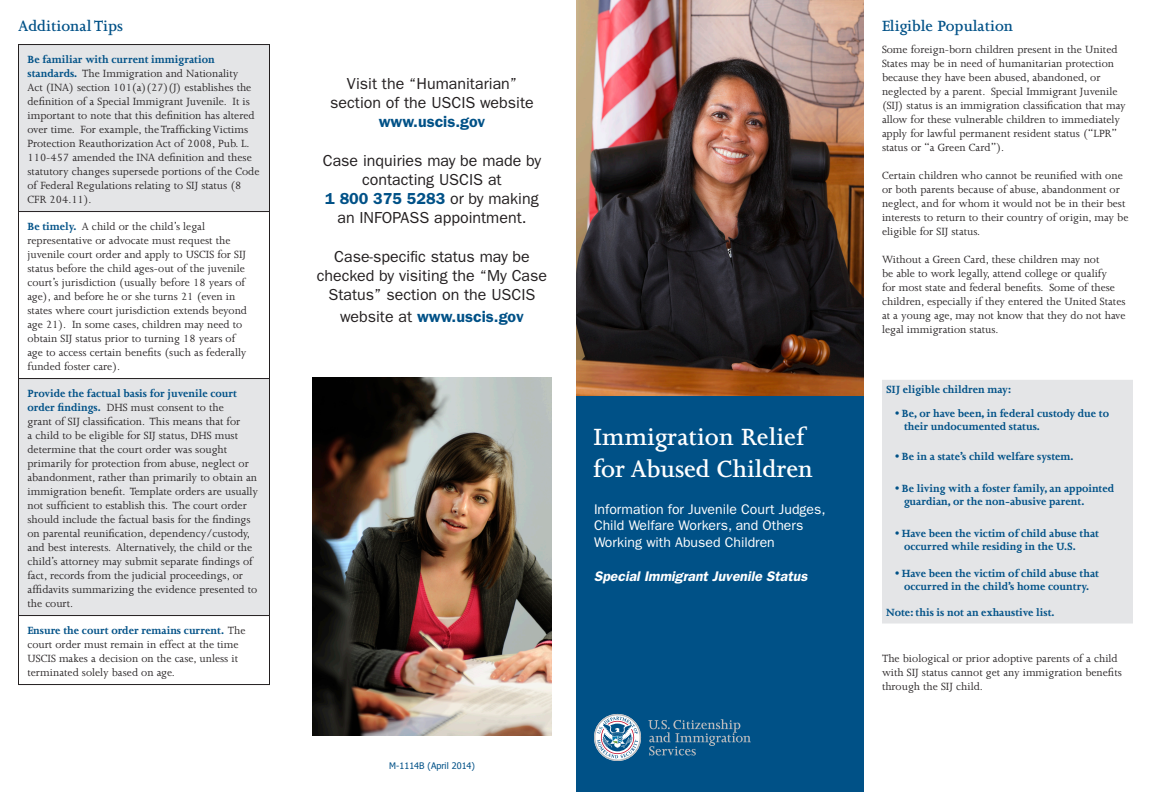
<style>
.page{position:relative;width:1152px;height:792px;background:#fff}
.page>*{position:absolute;margin:0;border:0;box-sizing:border-box;transform-origin:0 0}
.t1{font:600 27px "Joanna";color:#fff}
.t2{font:600 17px "Joanna";color:#005187}
.Headers{font:16px/19.2px "ITC Franklin Gothic Std";color:#231f20;text-align:center}
.Headers-2{font:600 16px "ITC Franklin Gothic Std";color:#005187}
.t3{font:14px/16.8px "ITC Franklin Gothic Std";color:#fff}
.t4{font:italic 600 14px "Franklin Gothic";color:#fff}
.body_copy{font:12px/14px "Joanna";color:#231f20}
.indented_bullets{font:700 12px/13px "Joanna";color:#005187}
.body_copy-2{font:700 12px "Joanna";color:#005187}
.t5{font:9px "Tahoma";color:#005187}
.s1{font-weight:700;color:#005187}
.s2{font-weight:600;color:#005187}
.s3{font-weight:400;color:#231f20}
</style>
<div class="page">
<img style="left:576px;top:0;width:288px;height:396px">
<div style="left:576px;top:396px;width:288px;height:396px;background:#005187"></div>
<svg style="left:648px;top:719px;width:103px;height:37px"></svg>
<svg style="left:594px;top:714px;width:47px;height:47px"></svg>
<div style="left:882px;top:380px;width:251px;height:244px;background:#e4e5e7"></div>
<svg style="left:19px;top:45px;width:250px;height:570px;fill:#e4e5e7"></svg>
<hr style="left:18px;top:44px;width:252px;height:1px;background:#231f20">
<hr style="left:18px;top:45px;width:1px;height:166px;background:#231f20">
<hr style="left:269px;top:45px;width:1px;height:166px;background:#231f20">
<hr style="left:18px;top:211px;width:252px;height:1px;background:#231f20">
<hr style="left:18px;top:212px;width:1px;height:166px;background:#231f20">
<hr style="left:269px;top:212px;width:1px;height:166px;background:#231f20">
<hr style="left:18px;top:378px;width:252px;height:1px;background:#231f20">
<hr style="left:18px;top:379px;width:1px;height:236px;background:#231f20">
<hr style="left:269px;top:379px;width:1px;height:236px;background:#231f20">
<hr style="left:18px;top:615px;width:252px;height:1px;background:#231f20">
<hr style="left:18px;top:616px;width:1px;height:68px;background:#231f20">
<hr style="left:269px;top:616px;width:1px;height:68px;background:#231f20">
<hr style="left:18px;top:684px;width:252px;height:1px;background:#231f20">
<img style="left:312px;top:377px;width:240px;height:358px">
<p class="t2" style="left:18px;top:16px;width:106px">Additional Tips</p>
<p class="t2" style="left:882px;top:16px;width:133px">Eligible Population</p>
<p class="body_copy" style="left:882px;top:43px;width:245px">Some foreign-born children present in the United States may be in need of humanitarian protection because they have been abused, abandoned, or neglected by a parent. Special Immigrant Juvenile (SIJ) status is an immigration classification that may allow for these vulnerable children to immediately apply for lawful permanent resident status (“LPR” status or “a Green Card”).</p>
<p class="body_copy" style="left:882px;top:169px;width:248px">Certain children who cannot be reunified with one or both parents because of abuse, abandonment or neglect, and for whom it would not be in their best interests to return to their country of origin, may be eligible for SIJ status.</p>
<p class="body_copy" style="left:882px;top:253px;width:245px">Without a Green Card, these children may not<br>be able to work legally, attend college or qualify<br>for most state and federal benefits. Some of these children, especially if they entered the United States at a young age, may not know that they do not have legal immigration status.</p>
<p class="body_copy" style="left:28px;top:52px;width:234px"><span class="s1">Be familiar with current immigration standards.</span> The Immigration and Nationality<br>Act (INA) section 101(a)(27)(J) establishes the definition of a Special Immigrant Juvenile. It is important to note that this definition has altered over time. For example, the Trafficking Victims Protection Reauthorization Act of 2008, Pub. L.<br>110-457 amended the INA definition and these statutory changes supersede portions of the Code of Federal Regulations relating to SIJ status (8<br>CFR 204.11).</p>
<p class="body_copy" style="left:28px;top:219px;width:221px"><span class="s1">Be timely.</span> A child or the child’s legal representative or advocate must request the juvenile court order and apply to USCIS for SIJ status before the child ages-out of the juvenile court’s jurisdiction (usually before 18 years of age), and before he or she turns 21 (even in states where court jurisdiction extends beyond age 21). In some cases, children may need to obtain SIJ status prior to turning 18 years of age to access certain benefits (such as federally funded foster care).</p>
<p class="body_copy" style="left:28px;top:386px;width:232px"><span class="s1">Provide the factual basis for juvenile court order findings.</span> DHS must consent to the<br>grant of SIJ classification. This means that for<br>a child to be eligible for SIJ status, DHS must determine that the court order was sought primarily for protection from abuse, neglect or abandonment, rather than primarily to obtain an immigration benefit. Template orders are usually not sufficient to establish this. The court order should include the factual basis for the findings on parental reunification, dependency/custody, and best interests. Alternatively, the child or the child’s attorney may submit separate findings of fact, records from the judicial proceedings, or affidavits summarizing the evidence presented to the court.</p>
<p class="body_copy" style="left:28px;top:623px;width:220px"><span class="s1">Ensure the court order remains current.</span> The court order must remain in effect at the time USCIS makes a decision on the case, unless it terminated solely based on age.</p>
<p class="Headers" style="left:330px;top:74px;width:205px">Visit the “Humanitarian” section of the USCIS website</p>
<p class="Headers-2" style="left:379px;top:112px;width:108px">www.uscis.gov</p>
<p class="Headers" style="left:323px;top:151px;width:220px">Case inquiries may be made by contacting USCIS at<br><span class="s2">1 800 375 5283</span> or by making an INFOPASS appointment.</p>
<p class="Headers" style="left:317px;top:247px;width:232px">Case-specific status may be checked by visiting the “My Case<br>Status” section on the USCIS</p>
<p class="Headers-2" style="left:340px;top:307px;width:185px"><span class="s3">website at</span> www.uscis.gov</p>
<p class="body_copy-2" style="left:886px;top:383px;width:127px">SIJ eligible children may:</p>
<p class="indented_bullets" style="left:904px;top:407px;width:207px;text-indent:-9px">• Be, or have been, in federal custody due to their undocumented status.</p>
<p class="indented_bullets" style="left:895px;top:450px;width:180px">• Be in a state’s child welfare system.</p>
<p class="indented_bullets" style="left:904px;top:482px;width:212px;text-indent:-9px">• Be living with a foster family, an appointed guardian, or the non-abusive parent.</p>
<p class="indented_bullets" style="left:904px;top:527px;width:197px;text-indent:-9px">• Have been the victim of child abuse that occurred while residing in the U.S.</p>
<p class="indented_bullets" style="left:895px;top:567px;width:206px;text-align:center">• Have been the victim of child abuse that occurred in the child’s home country.</p>
<p class="body_copy-2" style="left:886px;top:606px;width:170px">Note: this is not an exhaustive list.</p>
<p class="body_copy" style="left:882px;top:652px;width:241px">The biological or prior adoptive parents of a child with SIJ status cannot get any immigration benefits through the SIJ child.</p>
<p class="t1" style="left:593px;top:422px;width:213px">Immigration Relief</p>
<p class="t1" style="left:593px;top:454px;width:221px">for Abused Children</p>
<p class="t3" style="left:594px;top:501px;width:233px">Information for Juvenile Court Judges,<br>Child Welfare Workers, and Others<br>Working with Abused Children</p>
<p class="t4" style="left:594px;top:568px;width:215px">Special Immigrant Juvenile Status</p>
<p class="t5" style="left:389px;top:760px;width:87px">M-1114B (April 2014)</p>
</div>
